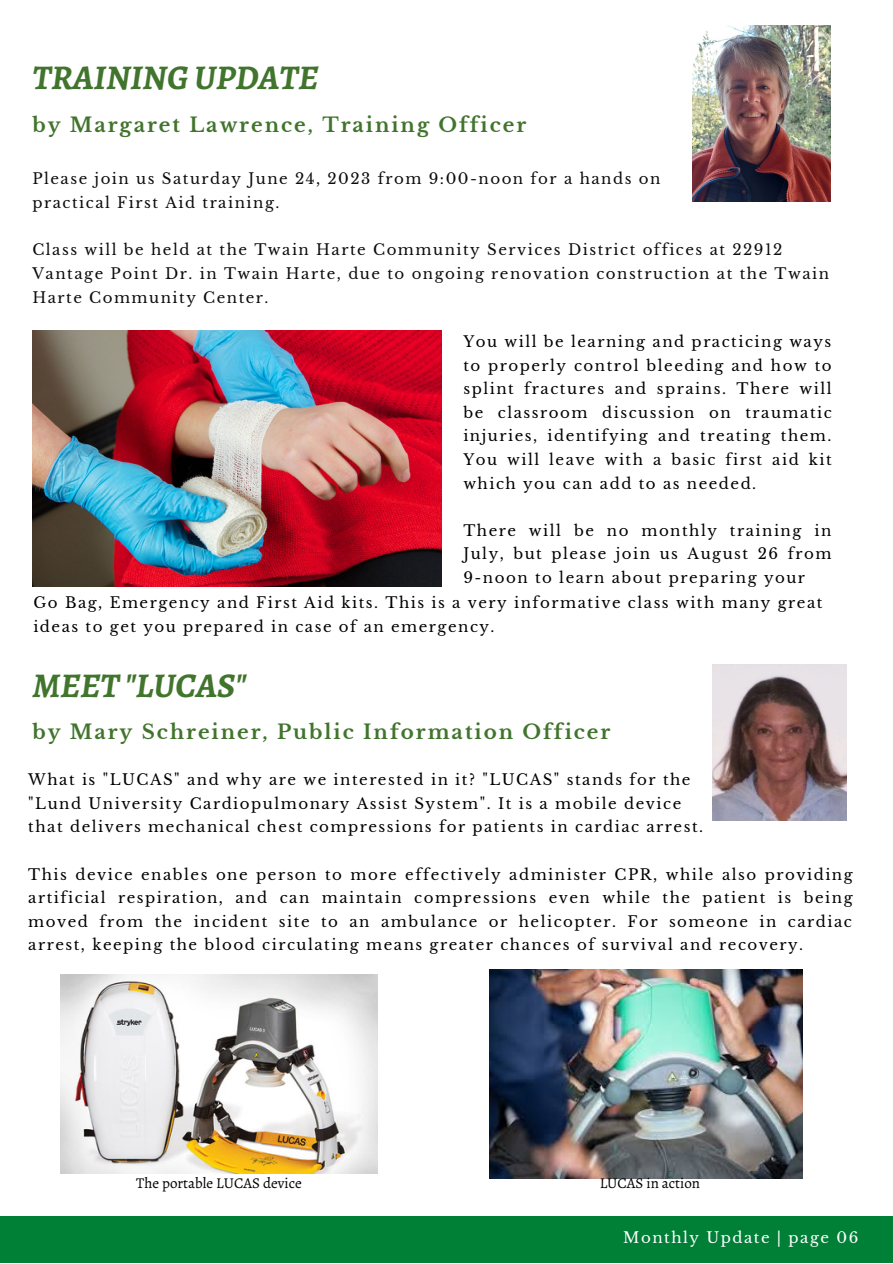
<style>
.page{position:relative;width:893px;height:1264px;background:#fff}
.page>*{position:absolute;margin:0;border:0;box-sizing:border-box;transform-origin:0 0}
.t1{font:italic 700 34.65px "Alegreya";color:#41742c}
.t2{font:700 19.8px "Libre Baskerville";letter-spacing:.1em;color:#41742c}
.t3{font:15px/23.5px "Libre Baskerville";letter-spacing:.1em;color:#000;text-align:justify}
.t4{font:15px/23.5px "Libre Baskerville";letter-spacing:.1em;color:#0b0d0c}
.t5{font:15px "Alegreya";color:#000}
.t6{font:15px "Libre Baskerville";letter-spacing:.1em;color:#fff}
</style>
<div class="page">
<div style="left:0;top:1216px;width:892px;height:46px;background:#008037"></div>
<img style="left:692px;top:25px;width:138px;height:176px">
<img style="left:32px;top:330px;width:409px;height:256px">
<img style="left:712px;top:665px;width:134px;height:155px">
<img style="left:489px;top:969px;width:313px;height:208px">
<img style="left:60px;top:974px;width:317px;height:199px">
<p class="t1" style="left:32px;top:54px;width:288px">TRAININGUPDATE</p>
<p class="t2" style="left:32px;top:112px;width:495px">by Margaret Lawrence, Training Officer</p>
<p class="t4" style="left:32px;top:167px;width:629px">Please join us Saturday June 24, 2023 from 9:00-noon for a hands on</p>
<p class="t4" style="left:32px;top:191px;width:248px">practical First Aid training.</p>
<p class="t4" style="left:32px;top:238px;width:798px">Class will be held at the Twain Harte Community Services District offices at 22912<br>Vantage Point Dr. in Twain Harte, due to ongoing renovation construction at the Twain<br>Harte Community Center.</p>
<p class="t3" style="left:463px;top:330px;width:370px">You will be learning and practicing ways to properly control bleeding and how to splint fractures and sprains. There will be classroom discussion on traumatic injuries, identifying and treating them.<br>You will leave with a basic first aid kit which you can add to as needed.</p>
<p class="t3" style="left:463px;top:519px;width:369px">There will be no monthly training in July, but please join us August 26 from 9-noon to learn about preparing your</p>
<p class="t3" style="left:33px;top:591px;width:790px">Go Bag, Emergency and First Aid kits. This is a very informative class with many great ideas to get you prepared in case of an emergency.</p>
<p class="t1" style="left:32px;top:661px;width:215px">MEET "LUCAS"</p>
<p class="t2" style="left:32px;top:720px;width:579px">by Mary Schreiner, Public Information Officer</p>
<p class="t3" style="left:28px;top:768px;width:663px">What is "LUCAS" and why are we interested in it? "LUCAS" stands for the</p>
<p class="t3" style="left:28px;top:791px;width:654px">"Lund University Cardiopulmonary Assist System". It is a mobile device</p>
<p class="t3" style="left:28px;top:815px;width:676px">that delivers mechanical chest compressions for patients in cardiac arrest.</p>
<p class="t3" style="left:28px;top:862px;width:825px">This device enables one person to more effectively administer CPR, while also providing artificial respiration, and can maintain compressions even while the patient is being moved from the incident site to an ambulance or helicopter. For someone in cardiac arrest, keeping the blood circulating means greater chances of survival and recovery.</p>
<p class="t5" style="left:136px;top:1173px;width:167px">The portable LUCAS device</p>
<p class="t5" style="left:599px;top:1173px;width:102px">LUCAS in action</p>
<p class="t6" style="left:623px;top:1228px;width:236px">Monthly Update | page 06</p>
</div>
